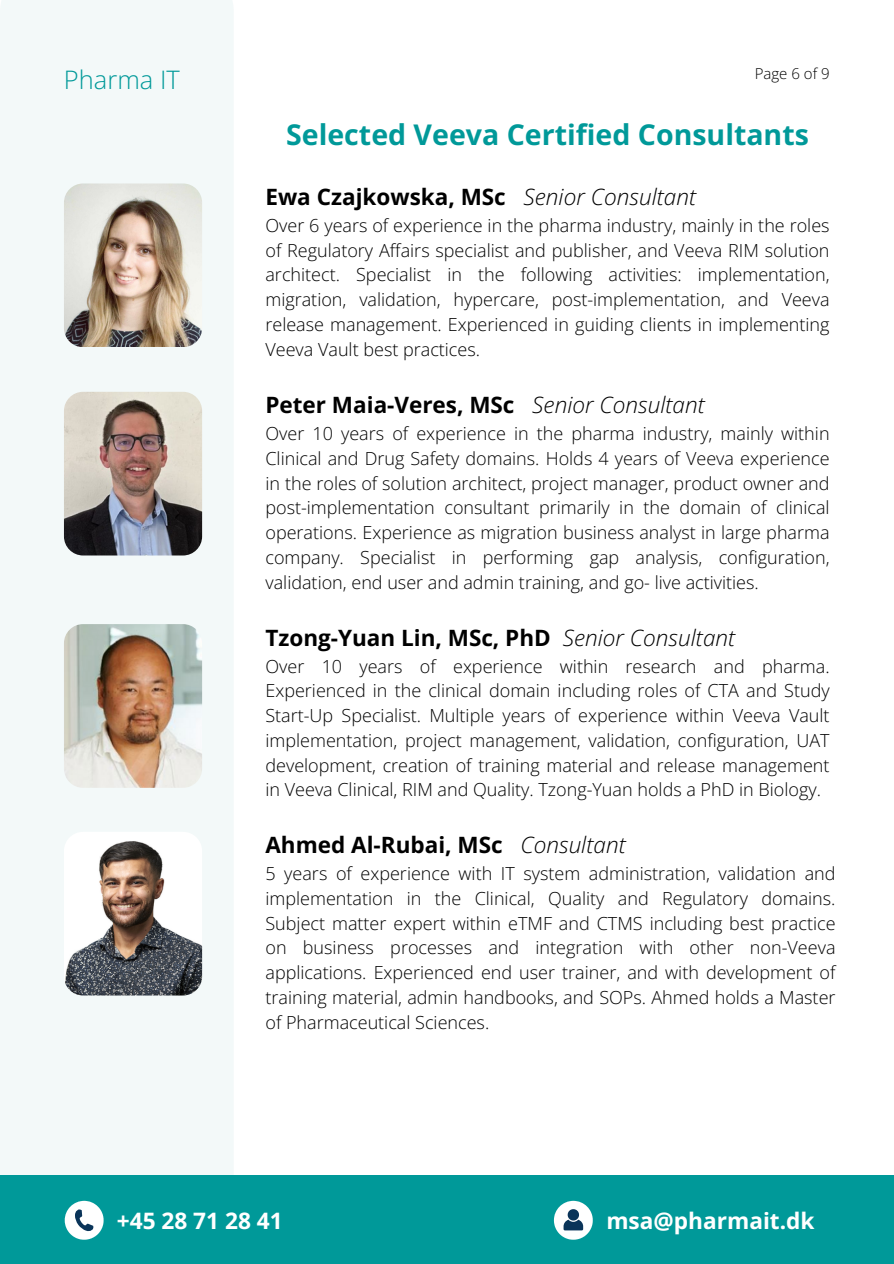
<style>
.page{position:relative;width:894px;height:1264px;background:#fff}
.page>*{position:absolute;margin:0;border:0;box-sizing:border-box;transform-origin:0 0}
.t1{font:700 28.5px "Open Sans";color:#099}
.t2{font:300 25.5px "Open Sans";color:#099}
.t3{font:700 22.65px "Open Sans";color:#fff}
.t4{font:700 22.5px "Open Sans";color:#000}
.t5{font:300 18px/24.8px "Open Sans";color:#000;text-align:justify}
.t6{font:300 15px "Open Sans";color:#000}
.s1{font-weight:300;font-style:italic}
</style>
<div class="page">
<div style="left:0;top:0;width:233px;height:1175px;background:#f3f9f9"></div>
<img style="left:64px;top:183px;width:138px;height:164px;border-radius:19px">
<img style="left:64px;top:392px;width:138px;height:163px;border-radius:19px">
<div style="left:0;top:1175px;width:893px;height:88px;background:#099"></div>
<svg style="left:553px;top:1200px;width:39px;height:39px"></svg>
<svg style="left:65px;top:1200px;width:39px;height:39px"></svg>
<img style="left:64px;top:624px;width:138px;height:163px;border-radius:19px">
<img style="left:64px;top:831px;width:138px;height:164px;border-radius:19px">
<h4 class="t2" style="left:64px;top:62px;width:117px">Pharma IT</h4>
<h4 class="t6" style="left:754px;top:63px;width:76px">Page 6 of 9</h4>
<h3 class="t1" style="left:286px;top:114px;width:524px">Selected Veeva Certified Consultants</h3>
<h2 class="t4" style="left:265px;top:181px;width:432px">Ewa Czajkowska, MSc <span class="s1">Senior Consultant</span></h2>
<h2 class="t5" style="left:265px;top:212px;width:565px">Over 6 years of experience in the pharma industry, mainly in the roles of Regulatory Affairs specialist and publisher, and Veeva RIM solution architect. Specialist in the following activities: implementation, migration, validation, hypercare, post-implementation, and Veeva release management. Experienced in guiding clients in implementing Veeva Vault best practices.</h2>
<p class="t4" style="left:265px;top:389px;width:441px">Peter Maia-Veres, MSc <span class="s1">Senior Consultant</span></p>
<p class="t5" style="left:265px;top:421px;width:565px">Over 10 years of experience in the pharma industry, mainly within Clinical and Drug Safety domains. Holds 4 years of Veeva experience in the roles of solution architect, project manager, product owner and post-implementation consultant primarily in the domain of clinical operations. Experience as migration business analyst in large pharma company. Specialist in performing gap analysis, configuration, validation, end user and admin training, and go- live activities.</p>
<h1 class="t4" style="left:265px;top:621px;width:471px">Tzong-Yuan Lin, MSc, PhD <span class="s1">Senior Consultant</span></h1>
<h1 class="t5" style="left:265px;top:653px;width:565px">Over 10 years of experience within research and pharma.<br>Experienced in the clinical domain including roles of CTA and Study Start-Up Specialist. Multiple years of experience within Veeva Vault implementation, project management, validation, configuration, UAT development, creation of training material and release management in Veeva Clinical, RIM and Quality. Tzong-Yuan holds a PhD in Biology.</h1>
<p class="t4" style="left:265px;top:829px;width:362px">Ahmed Al-Rubai, MSc <span class="s1">Consultant</span></p>
<p class="t5" style="left:265px;top:860px;width:571px">5 years of experience with IT system administration, validation and implementation in the Clinical, Quality and Regulatory domains.<br>Subject matter expert within eTMF and CTMS including best practice on business processes and integration with other non-Veeva applications. Experienced end user trainer, and with development of training material, admin handbooks, and SOPs. Ahmed holds a Master of Pharmaceutical Sciences.</p>
<h4 class="t3" style="left:117px;top:1204px;width:167px">+45 28 71 28 41</h4>
<h4 class="t3" style="left:606px;top:1204px;width:210px">msa@pharmait.dk</h4>
</div>
